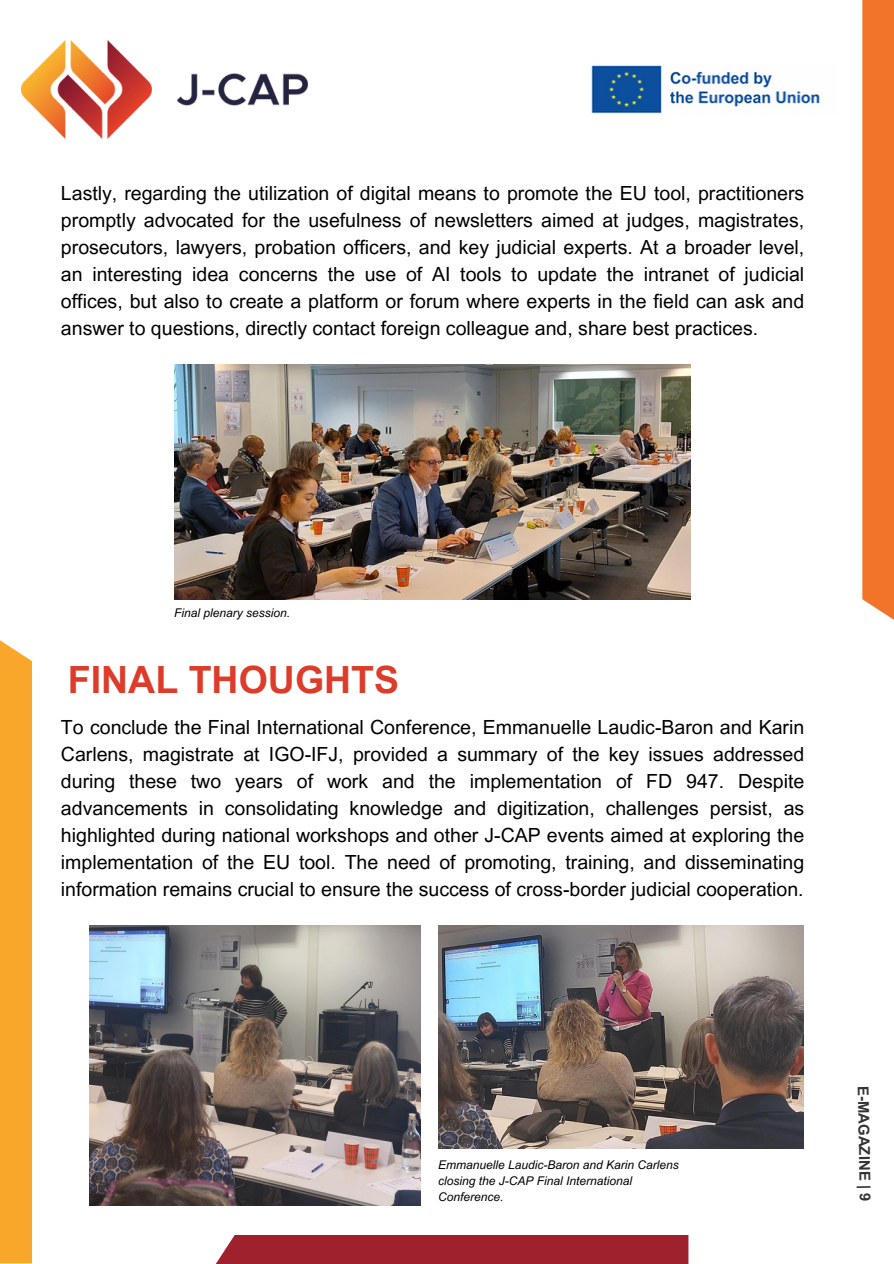
<style>
.page{position:relative;width:894px;height:1264px;background:#fff}
.page>*{position:absolute;margin:0;border:0;box-sizing:border-box;transform-origin:0 0}
.t1{font:700 37.5px "Arial MT Pro";color:#dc3c29}
.t2{font:19.5px/27px "Arial MT Pro";color:#000;text-align:justify}
.t3{font:700 15px "Arial MT Pro";color:#000}
.t4{font:italic 12px/16px "Arial MT Pro";color:#000}
</style>
<div class="page">
<img style="left:22px;top:40px;width:286px;height:98px">
<div style="left:862px;top:0;width:31px;height:629px;background:#f17429"></div>
<div style="left:205px;top:1234px;width:483px;height:29px;background:#9e212d"></div>
<div style="left:0;top:631px;width:32px;height:632px;background:#f8a72b"></div>
<img style="left:591px;top:65px;width:229px;height:49px">
<img style="left:174px;top:364px;width:516px;height:235px">
<img style="left:89px;top:925px;width:331px;height:280px">
<img style="left:438px;top:925px;width:365px;height:222px">
<h1 class="t2" style="left:61px;top:182px;width:744px">Lastly, regarding the utilization of digital means to promote the EU tool, practitioners promptly advocated for the usefulness of newsletters aimed at judges, magistrates, prosecutors, lawyers, probation officers, and key judicial experts. At a broader level, an interesting idea concerns the use of AI tools to update the intranet of judicial offices, but also to create a platform or forum where experts in the field can ask and answer to questions, directly contact foreign colleague and, share best practices.</h1>
<p class="t4" style="left:174px;top:606px;width:118px">Final plenary session.</p>
<h2 class="t1" style="left:68px;top:666px;width:333px">FINAL THOUGHTS</h2>
<p class="t2" style="left:61px;top:715px;width:744px">To conclude the Final International Conference, Emmanuelle Laudic-Baron and Karin Carlens, magistrate at IGO-IFJ, provided a summary of the key issues addressed during these two years of work and the implementation of FD 947. Despite advancements in consolidating knowledge and digitization, challenges persist, as highlighted during national workshops and other J-CAP events aimed at exploring the implementation of the EU tool. The need of promoting, training, and disseminating information remains crucial to ensure the success of cross-border judicial cooperation.</p>
<p class="t4" style="left:438px;top:1158px;width:242px">Emmanuelle Laudic-Baron and Karin Carlens closing the J-CAP Final International<br>Conference.</p>
<p class="t3" style="left:868px;top:1085px;width:117px;rotate:89deg">E-MAGAZINE | 9</p>
</div>
